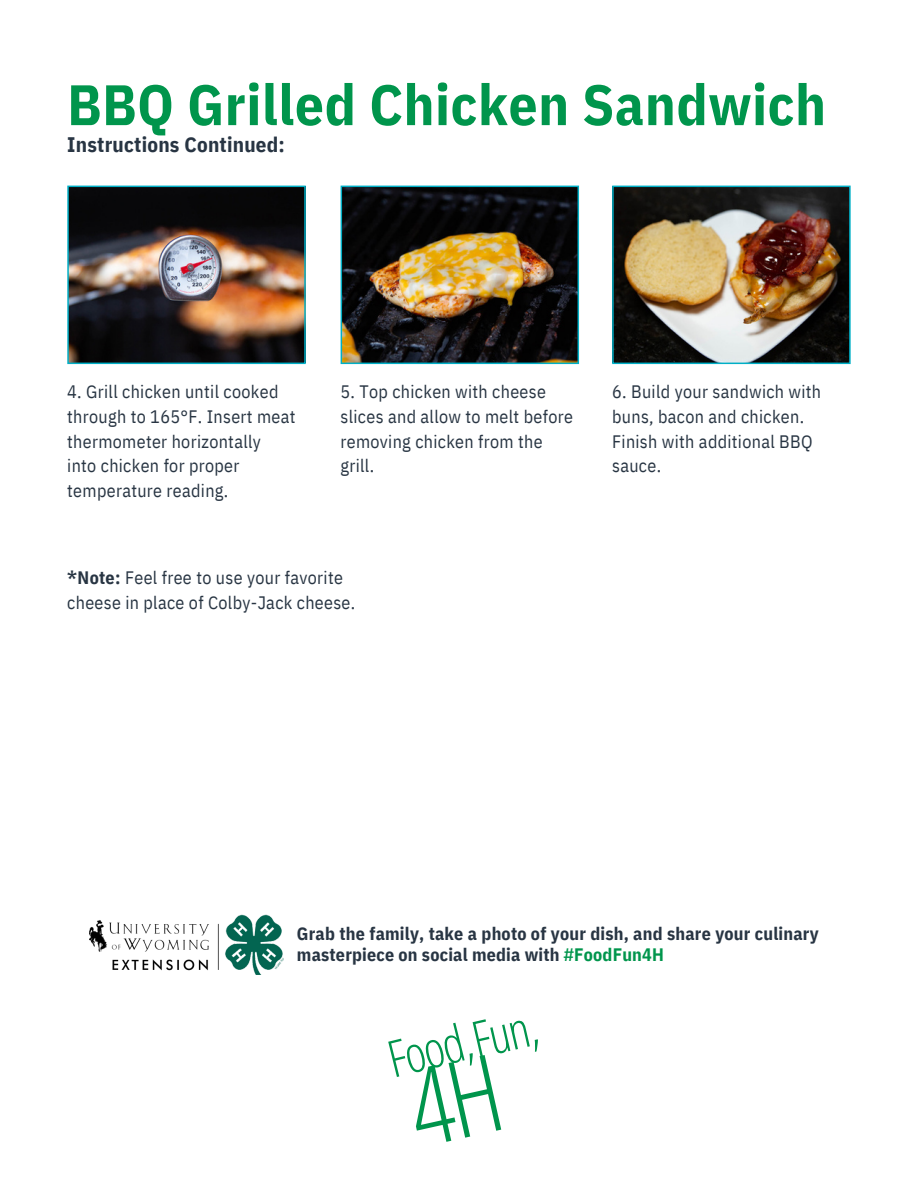
<style>
.page{position:relative;width:918px;height:1188px;background:#fff}
.page>*{position:absolute;margin:0;border:0;box-sizing:border-box;transform-origin:0 0}
.t1{font:700 57px "IBM Plex Sans Cond";letter-spacing:.01em;color:#00954c}
.t2{font:300 50.85px "Open Sans Condensed";color:#00954c}
.t3{font:700 21px "IBM Plex Sans Cond";letter-spacing:.01em;color:#283543}
.t4{font:18px/24.8px "IBM Plex Sans Cond";letter-spacing:.02em;color:#283543}
.t5{font:700 18px/21.3px "IBM Plex Sans Cond";letter-spacing:.01em;color:#283543}
.s1{font-weight:700}
.s2{color:#00954c}
</style>
<div class="page">
<img style="left:67px;top:186px;width:239px;height:178px">
<img style="left:612px;top:186px;width:239px;height:178px">
<img style="left:341px;top:186px;width:238px;height:178px">
<img style="left:90px;top:915px;width:193px;height:59px">
<h1 class="t1" style="left:67px;top:67px;width:760px">BBQ Grilled Chicken Sandwich</h1>
<p class="t3" style="left:67px;top:131px;width:219px">Instructions Continued:</p>
<p class="t4" style="left:67px;top:379px;width:230px">4. Grill chicken until cooked through to 165°F. Insert meat thermometer horizontally<br>into chicken for proper temperature reading.</p>
<p class="t4" style="left:341px;top:379px;width:234px">5. Top chicken with cheese slices and allow to melt before removing chicken from the grill.</p>
<p class="t4" style="left:612px;top:379px;width:211px">6. Build your sandwich with buns, bacon and chicken.<br>Finish with additional BBQ sauce.</p>
<p class="t4" style="left:67px;top:565px;width:290px"><span class="s1">*Note:</span> Feel free to use your favorite cheese in place of Colby-Jack cheese.</p>
<p class="t5" style="left:297px;top:922px;width:523px">Grab the family, take a photo of your dish, and share your culinary masterpiece on social media with <span class="s2">#FoodFun4H</span></p>
<h2 class="t2" style="left:465px;top:1006px;width:68px;rotate:-13deg">Fun,</h2>
<h2 class="t2" style="left:380px;top:1025px;width:88px;rotate:-14deg">Food,</h2>
</div>
